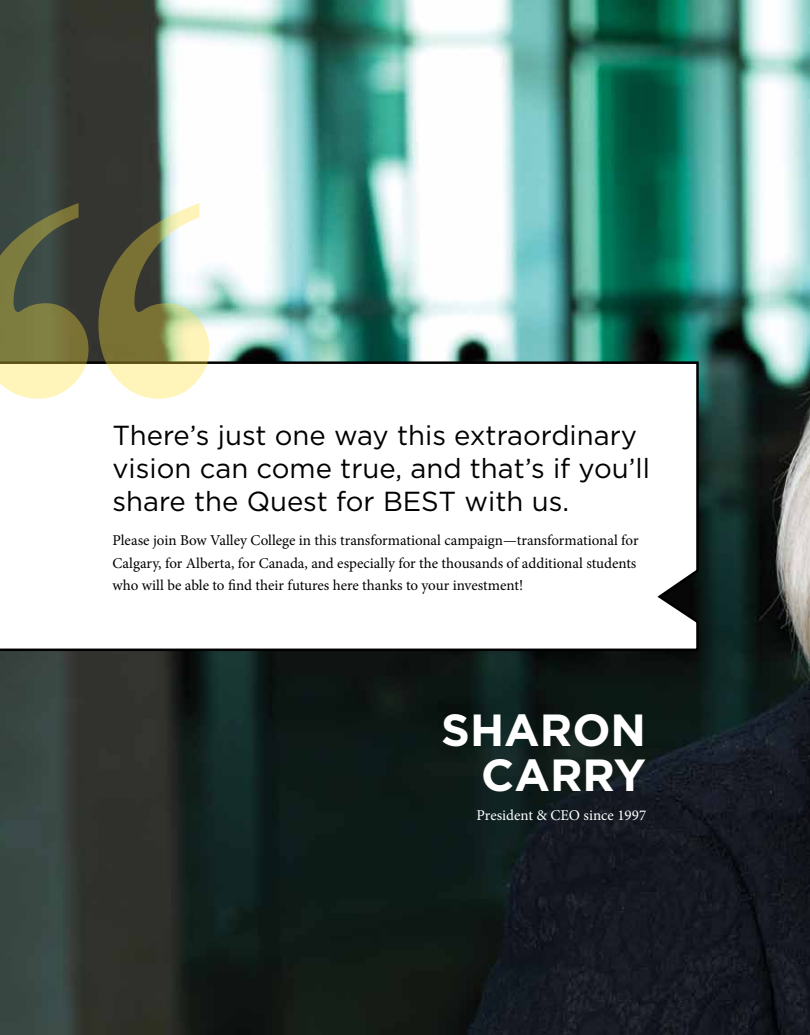
<style>
.page{position:relative;width:810px;height:1035px;background:#fff}
.page>*{position:absolute;margin:0;border:0;box-sizing:border-box;transform-origin:0 0}
.t1{font:700 45px/45px "Gotham";color:#fff;text-align:right}
.t2{font:27.5px/33px "Gotham";color:#000}
.t3{font:15px/22.5px "Minion Pro";color:#000}
.t4{font:15px "Minion Pro";color:#fff}
</style>
<div class="page">
<img style="left:0;top:0;width:810px;height:1035px">
<svg style="left:0;top:360px;width:700px;height:292px"></svg>
<svg style="left:0;top:203px;width:209px;height:196px;background:#8e8f6e"></svg>
<h2 class="t2" style="left:112px;top:419px;width:539px">There’s just one way this extraordinary vision can come true, and that’s if you’ll share the Quest for BEST with us.</h2>
<p class="t3" style="left:112px;top:529px;width:528px">Please join Bow Valley College in this transformational campaign—transformational for<br>Calgary, for Alberta, for Canada, and especially for the thousands of additional students who will be able to find their futures here thanks to your investment!</p>
<h1 class="t1" style="left:441px;top:706px;width:206px">SHARON<br>CARRY</h1>
<p class="t4" style="left:477px;top:805px;width:171px">President &amp; CEO since 1997</p>
</div>
